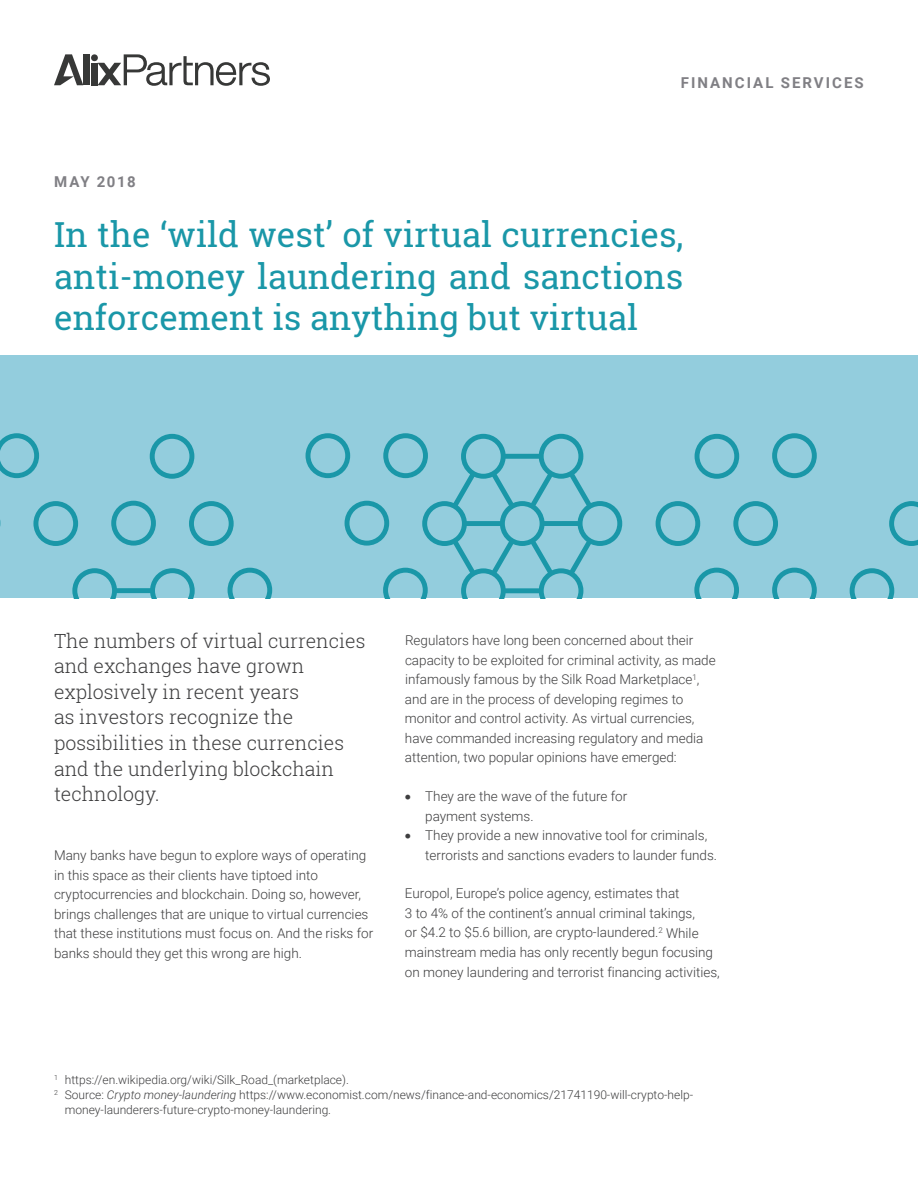
<style>
.page{position:relative;width:918px;height:1188px;background:#fff}
.page>*{position:absolute;margin:0;border:0;box-sizing:border-box;transform-origin:0 0}
.t1{font:34.5px/41.4px "Roboto Slab";color:#1a97a8;text-align:justify}
.t2{font:300 19.5px/25.5px "Roboto Slab";color:#3e3e3f}
.t3{font:700 15px "Roboto";letter-spacing:.135em;color:#807f84}
.t4{font:300 13.5px/19.5px "Roboto";color:#3e3e3f}
.t5{font:300 12px "Roboto";color:#3e3e3f}
.s1{font-style:italic}
</style>
<div class="page">
<div style="left:0;top:355px;width:918px;height:243px;background:#93cddd"></div>
<div style="left:91px;top:54px;width:7px;height:7px;background:#373837;border-radius:50%"></div>
<div style="left:83px;top:54px;width:6px;height:31px;background:#373837"></div>
<div style="left:91px;top:63px;width:7px;height:22px;background:#373837"></div>
<svg style="left:54px;top:54px;width:29px;height:31px"></svg>
<svg style="left:98px;top:54px;width:172px;height:32px"></svg>
<svg style="left:0;top:433px;width:39px;height:45px"></svg>
<svg style="left:150px;top:434px;width:44px;height:45px"></svg>
<svg style="left:33px;top:501px;width:45px;height:45px"></svg>
<svg style="left:111px;top:501px;width:45px;height:45px"></svg>
<svg style="left:189px;top:501px;width:45px;height:45px"></svg>
<svg style="left:695px;top:434px;width:44px;height:45px"></svg>
<svg style="left:656px;top:501px;width:44px;height:45px"></svg>
<svg style="left:772px;top:433px;width:45px;height:45px"></svg>
<svg style="left:889px;top:501px;width:29px;height:45px"></svg>
<svg style="left:733px;top:501px;width:45px;height:45px"></svg>
<svg style="left:72px;top:568px;width:200px;height:30px"></svg>
<svg style="left:306px;top:433px;width:316px;height:165px"></svg>
<svg style="left:694px;top:568px;width:45px;height:30px"></svg>
<svg style="left:850px;top:568px;width:44px;height:30px"></svg>
<svg style="left:772px;top:568px;width:45px;height:30px"></svg>
<p class="t3" style="left:681px;top:72px;width:184px">FINANCIAL SERVICES</p>
<p class="t3" style="left:54px;top:171px;width:83px">MAY 2018</p>
<h1 class="t1" style="left:54px;top:214px;width:631px">In the ‘wild west’ of virtual currencies, anti-money laundering and sanctions enforcement is anything but virtual</h1>
<h2 class="t2" style="left:54px;top:628px;width:313px">The numbers of virtual currencies and exchanges have grown explosively in recent years<br>as investors recognize the possibilities in these currencies and the underlying blockchain technology.</h2>
<p class="t4" style="left:54px;top:845px;width:321px">Many banks have begun to explore ways of operating in this space as their clients have tiptoed into cryptocurrencies and blockchain. Doing so, however, brings challenges that are unique to virtual currencies that these institutions must focus on. And the risks for banks should they get this wrong are high.</p>
<p class="t4" style="left:405px;top:630px;width:312px">Regulators have long been concerned about their capacity to be exploited for criminal activity, as made infamously famous by the Silk Road Marketplace<sup>1</sup>, and are in the process of developing regimes to monitor and control activity. As virtual currencies, have commanded increasing regulatory and media attention, two popular opinions have emerged:</p>
<p class="t4" style="left:425px;top:786px;width:204px;text-indent:-20px">• They are the wave of the future for payment systems.</p>
<p class="t4" style="left:425px;top:825px;width:293px;text-indent:-20px">• They provide a new innovative tool for criminals, terrorists and sanctions evaders to launder funds.</p>
<p class="t4" style="left:405px;top:883px;width:316px">Europol, Europe’s police agency, estimates that<br>3 to 4% of the continent’s annual criminal takings,<br>or $4.2 to $5.6 billion, are crypto-laundered.<sup>2</sup> While mainstream media has only recently begun focusing on money laundering and terrorist financing activities,</p>
<p class="t5" style="left:54px;top:1072px;width:296px"><sup>1</sup> https://en.wikipedia.org/wiki/Silk_Road_(marketplace).</p>
<p class="t5" style="left:54px;top:1087px;width:641px"><sup>2</sup> Source: <span class="s1">Crypto money-laundering</span> https://www.economist.com/news/finance-and-economics/21741190-will-crypto-help-</p>
<p class="t5" style="left:65px;top:1102px;width:268px">money-launderers-future-crypto-money-laundering.</p>
</div>
